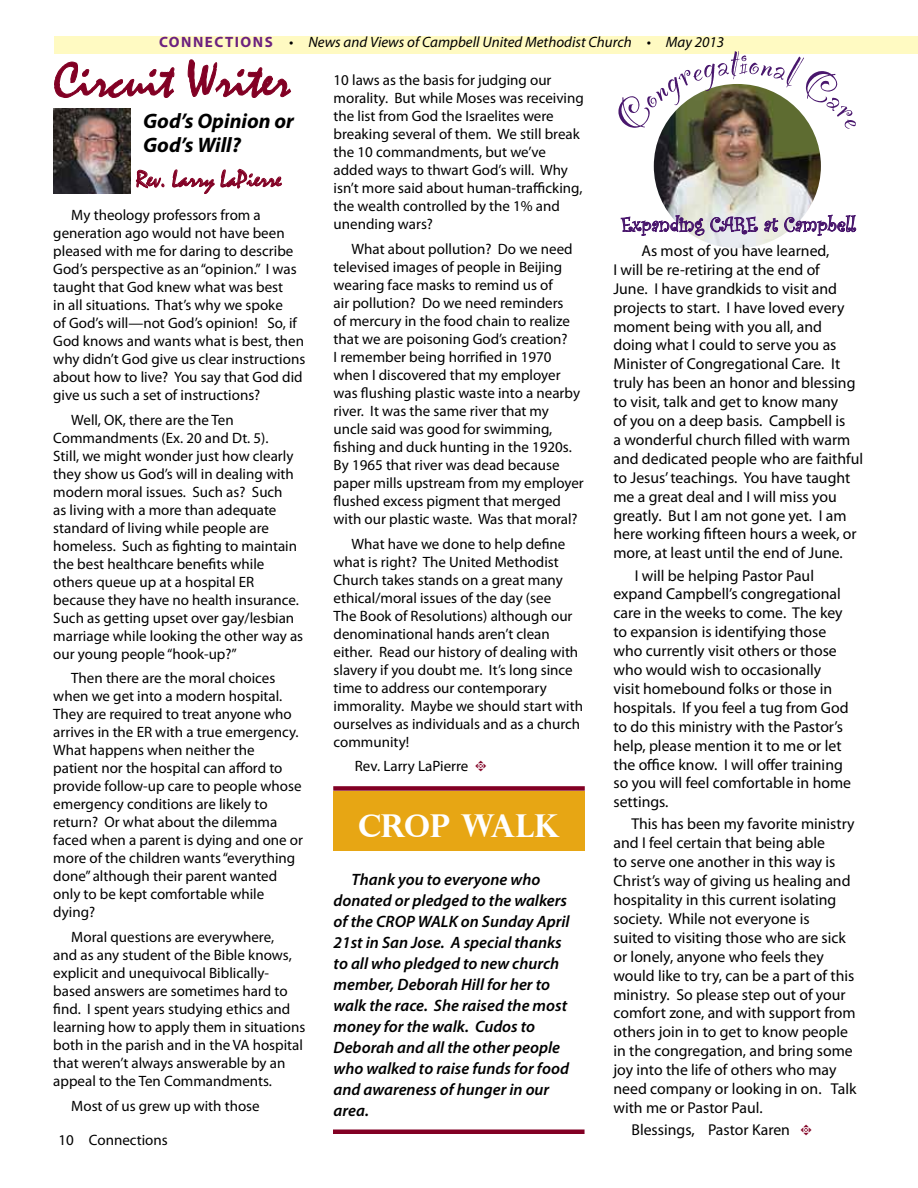
<style>
.page{position:relative;width:918px;height:1188px;background:#fff}
.page>*{position:absolute;margin:0;border:0;box-sizing:border-box;transform-origin:0 0}
.t1{font:51px "Mistral";color:#820024}
.t2{font:700 31.5px "Perpetua Titling";color:#fff}
.t3{font:24px "Mistral";color:#820024}
.t4{font:italic 700 21px/24px "Myriad Pro";color:#000}
.t5{font:21px "Curlz";color:#49176d}
.t6{font:italic 600 16.5px/21px "Myriad Pro";color:#000}
.t7{font:15.75px/18.9px "Myriad Pro";color:#000}
.t8{font:15px/18px "Myriad Pro";color:#000}
.t9{font:italic 15px "Myriad Pro";color:#000}
.s1{font-weight:700;font-style:normal;color:#6c217f}
.s2{font-family:"Type Embellishments One Let Plain";color:#820024}
.s3{font-family:"Type Embellishments One Let Plain";font-size:15px;color:#820024}
</style>
<div class="page">
<div style="left:55px;top:36px;width:863px;height:18px;background:#fffac2"></div>
<div style="left:333px;top:791px;width:252px;height:59px;background:#e7a614"></div>
<img style="left:654px;top:129px;width:167px;height:119px">
<svg style="left:618px;top:51px;width:238px;height:78px"></svg>
<svg style="left:621px;top:215px;width:83px;height:21px"></svg>
<svg style="left:710px;top:217px;width:48px;height:17px"></svg>
<svg style="left:764px;top:218px;width:14px;height:14px"></svg>
<svg style="left:784px;top:215px;width:72px;height:21px"></svg>
<svg style="left:54px;top:62px;width:120px;height:36px"></svg>
<svg style="left:188px;top:60px;width:103px;height:38px"></svg>
<svg style="left:136px;top:170px;width:28px;height:18px"></svg>
<svg style="left:172px;top:170px;width:43px;height:24px"></svg>
<svg style="left:221px;top:169px;width:61px;height:19px"></svg>
<img style="left:54px;top:109px;width:76px;height:84px">
<div style="left:333px;top:786px;width:252px;height:5px;background:#820024"></div>
<hr style="left:333px;top:1130px;width:252px;height:4px;background:#820024">
<p class="t9" style="left:159px;top:33px;width:567px"><span class="s1">CONNECTIONS</span> • News and Views of Campbell United Methodist Church • May 2013</p>
<h1 class="t1" style="left:54px;top:52px;width:238px">Circuit Writer</h1>
<h3 class="t4" style="left:143px;top:109px;width:152px">God’s Opinion or<br>God’s Will?</h3>
<h3 class="t3" style="left:136px;top:166px;width:147px">Rev. Larry LaPierre</h3>
<p class="t8" style="left:53px;top:205px;width:253px;text-indent:18px">My theology professors from a generation ago would not have been pleased with me for daring to describe God’s perspective as an “opinion.” I was taught that God knew what was best<br>in all situations. That’s why we spoke<br>of God’s will—not God’s opinion! So, if God knows and wants what is best, then why didn’t God give us clear instructions about how to live? You say that God did give us such a set of instructions?</p>
<p class="t8" style="left:53px;top:410px;width:251px;text-indent:18px">Well, OK, there are the Ten Commandments (Ex. 20 and Dt. 5).<br>Still, we might wonder just how clearly they show us God’s will in dealing with modern moral issues. Such as? Such<br>as living with a more than adequate standard of living while people are homeless. Such as fighting to maintain the best healthcare benefits while others queue up at a hospital ER because they have no health insurance.<br>Such as getting upset over gay/lesbian marriage while looking the other way as our young people “hook-up?”</p>
<p class="t8" style="left:53px;top:669px;width:251px;text-indent:18px">Then there are the moral choices when we get into a modern hospital.<br>They are required to treat anyone who arrives in the ER with a true emergency.<br>What happens when neither the patient nor the hospital can afford to provide follow-up care to people whose emergency conditions are likely to return? Or what about the dilemma faced when a parent is dying and one or more of the children wants “everything done” although their parent wanted only to be kept comfortable while dying?</p>
<p class="t8" style="left:53px;top:928px;width:254px;text-indent:18px">Moral questions are everywhere,<br>and as any student of the Bible knows, explicit and unequivocal Biblically&shy;based answers are sometimes hard to find. I spent years studying ethics and learning how to apply them in situations both in the parish and in the VA hospital that weren’t always answerable by an appeal to the Ten Commandments.</p>
<p class="t8" style="left:71px;top:1096px;width:190px">Most of us grew up with those</p>
<p class="t8" style="left:59px;top:1131px;width:111px">10 Connections</p>
<p class="t8" style="left:334px;top:71px;width:252px">10 laws as the basis for judging our morality. But while Moses was receiving the list from God the Israelites were breaking several of them. We still break the 10 commandments, but we’ve added ways to thwart God’s will. Why isn’t more said about human-trafficking, the wealth controlled by the 1% and unending wars?</p>
<p class="t8" style="left:334px;top:240px;width:252px;text-indent:18px">What about pollution? Do we need televised images of people in Beijing wearing face masks to remind us of<br>air pollution? Do we need reminders<br>of mercury in the food chain to realize that we are poisoning God’s creation?<br>I remember being horrified in 1970 when I discovered that my employer was flushing plastic waste into a nearby river. It was the same river that my uncle said was good for swimming, fishing and duck hunting in the 1920s.<br>By 1965 that river was dead because paper mills upstream from my employer flushed excess pigment that merged with our plastic waste. Was that moral?</p>
<p class="t8" style="left:334px;top:534px;width:251px;text-indent:18px">What have we done to help define what is right? The United Methodist Church takes stands on a great many ethical/moral issues of the day (see<br>The Book of Resolutions) although our denominational hands aren’t clean either. Read our history of dealing with slavery if you doubt me. It’s long since time to address our contemporary immorality. Maybe we should start with ourselves as individuals and as a church community!</p>
<p class="t8" style="left:355px;top:757px;width:134px">Rev. Larry LaPierre <span class="s2">t</span></p>
<h2 class="t2" style="left:358px;top:806px;width:203px">CROP WALK</h2>
<p class="t6" style="left:334px;top:869px;width:238px;text-indent:18px">Thank you to everyone who donated or pledged to the walkers of the CROP WALK on Sunday April<br>21st in San Jose. A special thanks to all who pledged to new church member, Deborah Hill for her to walk the race. She raised the most money for the walk. Cudos to<br>Deborah and all the other people who walked to raise funds for food and awareness of hunger in our area.</p>
<h3 class="t5" style="left:621px;top:210px;width:236px">Expanding CARE at Campbell</h3>
<p class="t7" style="left:613px;top:241px;width:251px;text-indent:28px">As most of you have learned,<br>I will be re-retiring at the end of<br>June. I have grandkids to visit and projects to start. I have loved every moment being with you all, and doing what I could to serve you as Minister of Congregational Care. It truly has been an honor and blessing to visit, talk and get to know many<br>of you on a deep basis. Campbell is<br>a wonderful church filled with warm and dedicated people who are faithful to Jesus’ teachings. You have taught me a great deal and I will miss you greatly. But I am not gone yet. I am here working fifteen hours a week, or more, at least until the end of June.</p>
<p class="t7" style="left:613px;top:566px;width:239px;text-indent:21px">I will be helping Pastor Paul expand Campbell’s congregational care in the weeks to come. The key to expansion is identifying those who currently visit others or those who would wish to occasionally visit homebound folks or those in hospitals. If you feel a tug from God to do this ministry with the Pastor’s help, please mention it to me or let the office know. I will offer training so you will feel comfortable in home settings.</p>
<p class="t7" style="left:613px;top:815px;width:245px;text-indent:18px">This has been my favorite ministry and I feel certain that being able<br>to serve one another in this way is Christ’s way of giving us healing and hospitality in this current isolating society. While not everyone is<br>suited to visiting those who are sick or lonely, anyone who feels they would like to try, can be a part of this ministry. So please step out of your comfort zone, and with support from others join in to get to know people in the congregation, and bring some joy into the life of others who may need company or looking in on. Talk with me or Pastor Paul.</p>
<p class="t7" style="left:631px;top:1120px;width:182px">Blessings, Pastor Karen <span class="s3">t</span></p>
</div>
